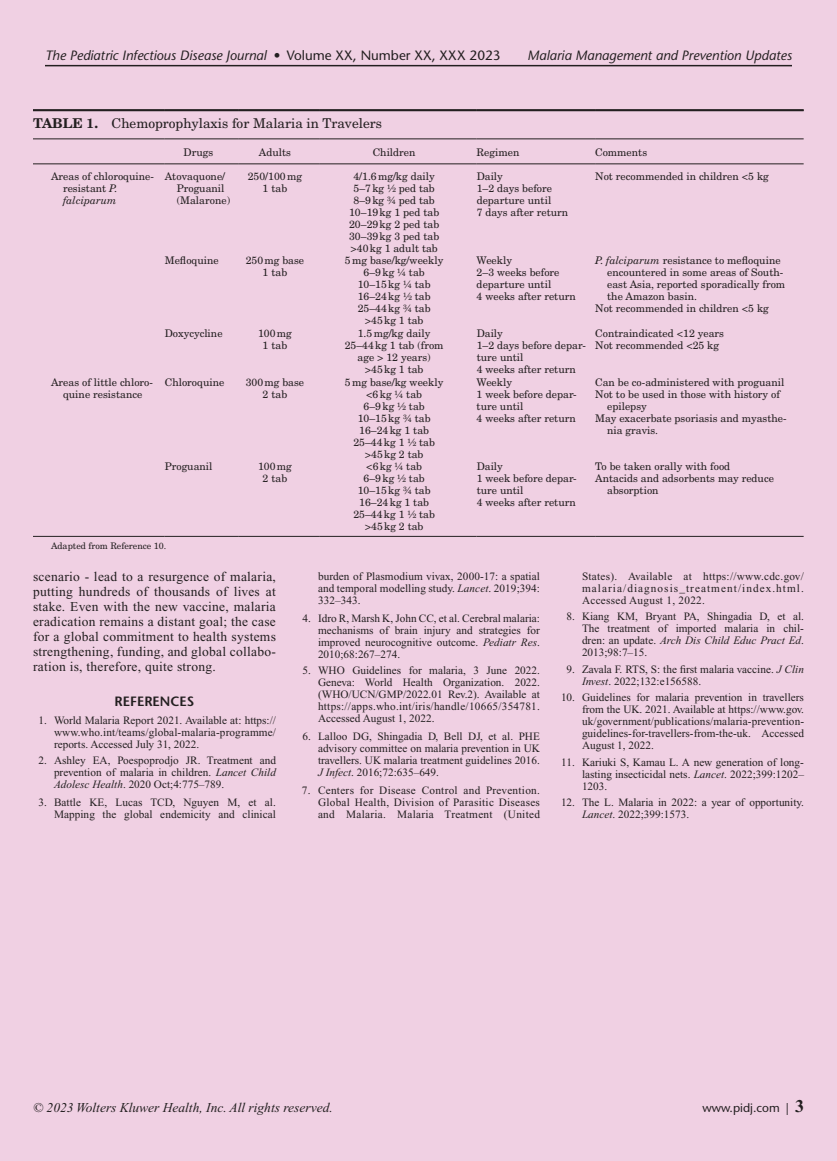
<style>
.page{position:relative;width:837px;height:1161px;background:#f0d0e3}
.page>*{position:absolute;margin:0;border:0;box-sizing:border-box;transform-origin:0 0}
.t1{font:13.5px/15px "Times New Roman PS Std";letter-spacing:.02em;color:#231f20;text-align:justify}
.t2{font:italic 500 13.5px "Stone Sans Std";color:#231f20}
.t3{font:italic 13.5px "Times New Roman PS Std";color:#231f20}
.t4{font:13.5px "New Century Schlbk";color:#231f20}
.t5{font:600 13.5px "Stone Sans Std";color:#231f20}
.t6{font:500 12px "Stone Sans Std";color:#231f20}
.t7{font:11.25px/12px "Times New Roman PS Std";color:#231f20;text-align:justify}
.t8{font:10.5px/12px "New Century Schlbk";color:#231f20;text-align:center}
.t9{font:9px "New Century Schlbk";color:#231f20}
.s1{font-style:normal}
.s2{font-weight:700}
.s3{font-style:italic}
.s4{font-family:"Times New Roman PS Std";font-weight:700;font-size:18px}
</style>
<div class="page">
<hr style="left:45px;top:65px;width:747px;height:1px;background:#231f20">
<hr style="left:33px;top:109px;width:132px;height:1px;background:#231f20">
<hr style="left:33px;top:110px;width:132px;height:1px;background:#231f20">
<hr style="left:165px;top:109px;width:73px;height:1px;background:#231f20">
<hr style="left:165px;top:110px;width:73px;height:1px;background:#231f20">
<hr style="left:238px;top:109px;width:81px;height:1px;background:#231f20">
<hr style="left:238px;top:110px;width:81px;height:1px;background:#231f20">
<hr style="left:319px;top:109px;width:158px;height:1px;background:#231f20">
<hr style="left:319px;top:110px;width:158px;height:1px;background:#231f20">
<hr style="left:477px;top:109px;width:118px;height:1px;background:#231f20">
<hr style="left:477px;top:110px;width:118px;height:1px;background:#231f20">
<hr style="left:595px;top:109px;width:209px;height:1px;background:#231f20">
<hr style="left:595px;top:110px;width:209px;height:1px;background:#231f20">
<hr style="left:33px;top:139px;width:132px;height:1px;background:#231f20">
<hr style="left:33px;top:164px;width:132px;height:1px;background:#231f20">
<hr style="left:165px;top:139px;width:73px;height:1px;background:#231f20">
<hr style="left:165px;top:164px;width:73px;height:1px;background:#231f20">
<hr style="left:238px;top:139px;width:81px;height:1px;background:#231f20">
<hr style="left:238px;top:164px;width:81px;height:1px;background:#231f20">
<hr style="left:319px;top:139px;width:158px;height:1px;background:#231f20">
<hr style="left:319px;top:164px;width:158px;height:1px;background:#231f20">
<hr style="left:477px;top:139px;width:118px;height:1px;background:#231f20">
<hr style="left:477px;top:164px;width:118px;height:1px;background:#231f20">
<hr style="left:595px;top:139px;width:209px;height:1px;background:#231f20">
<hr style="left:595px;top:164px;width:209px;height:1px;background:#231f20">
<hr style="left:33px;top:536px;width:132px;height:1px;background:#231f20">
<hr style="left:165px;top:536px;width:73px;height:1px;background:#231f20">
<hr style="left:238px;top:536px;width:81px;height:1px;background:#231f20">
<hr style="left:319px;top:536px;width:158px;height:1px;background:#231f20">
<hr style="left:477px;top:536px;width:118px;height:1px;background:#231f20">
<hr style="left:595px;top:536px;width:209px;height:1px;background:#231f20">
<p class="t2" style="left:45px;top:48px;width:457px">The Pediatric Infectious Disease Journal • <span class="s1">Volume XX, Number XX, XXX 2023</span></p>
<p class="t2" style="left:527px;top:48px;width:266px">Malaria Management and Prevention Updates</p>
<p class="t4" style="left:33px;top:115px;width:350px"><span class="s2">TABLE 1.</span> Chemoprophylaxis for Malaria in Travelers</p>
<p class="t8" style="left:184px;top:146px;width:31px">Drugs</p>
<p class="t8" style="left:259px;top:146px;width:34px">Adults</p>
<p class="t8" style="left:373px;top:146px;width:44px">Children</p>
<p class="t8" style="left:477px;top:146px;width:44px">Regimen</p>
<p class="t8" style="left:595px;top:146px;width:54px">Comments</p>
<p class="t8" style="left:63px;top:170px;width:92px;text-align:left;text-indent:-12px">Areas of chloroquine&shy;resistant <span class="s3">P. falciparum</span></p>
<p class="t8" style="left:177px;top:170px;width:55px;text-align:left;text-indent:-12px">Atovaquone/<br>Proguanil (Malarone)</p>
<p class="t8" style="left:248px;top:170px;width:56px">250/100mg<br>1 tab</p>
<p class="t8" style="left:349px;top:170px;width:92px">4/1.6mg/kg daily<br>5–7kg ½ ped tab<br>8–9kg ¾ ped tab<br>10–19kg 1 ped tab<br>20–29kg 2 ped tab<br>30–39kg 3 ped tab &gt;40kg 1 adult tab</p>
<p class="t8" style="left:477px;top:170px;width:93px;text-align:left">Daily<br>1–2 days before departure until<br>7 days after return</p>
<p class="t8" style="left:595px;top:170px;width:175px">Not recommended in children &lt;5 kg</p>
<p class="t8" style="left:165px;top:255px;width:56px">Mefloquine</p>
<p class="t8" style="left:246px;top:255px;width:60px">250mg base<br>1 tab</p>
<p class="t8" style="left:345px;top:255px;width:100px">5mg base/kg/weekly<br>6–9kg ¼ tab<br>10–15kg ¼ tab<br>16–24kg ½ tab<br>25–44kg ¾ tab &gt;45kg 1 tab</p>
<p class="t8" style="left:477px;top:255px;width:101px;text-align:left">Weekly<br>2–3 weeks before departure until<br>4 weeks after return</p>
<p class="t8" style="left:595px;top:255px;width:187px"><span class="s3">P. falciparum</span> resistance to mefloquine</p>
<p class="t8" style="left:607px;top:267px;width:178px">encountered in some areas of South-</p>
<p class="t8" style="left:607px;top:279px;width:180px">east Asia, reported sporadically from</p>
<p class="t8" style="left:607px;top:291px;width:91px">the Amazon basin.</p>
<p class="t8" style="left:595px;top:303px;width:175px">Not recommended in children &lt;5 kg</p>
<p class="t8" style="left:165px;top:327px;width:59px">Doxycycline</p>
<p class="t8" style="left:258px;top:327px;width:35px">100mg<br>1 tab</p>
<p class="t8" style="left:345px;top:327px;width:100px">1.5mg/kg daily<br>25–44kg 1 tab (from age &gt; 12 years) &gt;45kg 1 tab</p>
<p class="t8" style="left:477px;top:327px;width:111px;text-align:left">Daily<br>1–2 days before depar&shy;ture until<br>4 weeks after return</p>
<p class="t8" style="left:595px;top:327px;width:130px;text-align:left">Contraindicated &lt;12 years<br>Not recommended &lt;25 kg</p>
<p class="t8" style="left:51px;top:376px;width:104px">Areas of little chloro&shy;quine resistance</p>
<p class="t8" style="left:165px;top:376px;width:61px">Chloroquine</p>
<p class="t8" style="left:246px;top:376px;width:60px">300mg base<br>2 tab</p>
<p class="t8" style="left:345px;top:376px;width:100px">5mg base/kg weekly &lt;6kg ¼ tab<br>6–9kg ½ tab<br>10–15kg ¾ tab<br>16–24kg 1 tab<br>25–44kg 1 ½ tab &gt;45kg 2 tab</p>
<p class="t8" style="left:477px;top:376px;width:102px;text-align:left">Weekly<br>1 week before depar&shy;ture until<br>4 weeks after return</p>
<p class="t8" style="left:595px;top:376px;width:191px">Can be co-administered with proguanil</p>
<p class="t8" style="left:595px;top:388px;width:186px">Not to be used in those with history of</p>
<p class="t8" style="left:607px;top:400px;width:41px">epilepsy</p>
<p class="t8" style="left:595px;top:412px;width:193px">May exacerbate psoriasis and myasthe-</p>
<p class="t8" style="left:607px;top:424px;width:52px">nia gravis.</p>
<p class="t8" style="left:165px;top:460px;width:49px">Proguanil</p>
<p class="t8" style="left:258px;top:460px;width:35px">100mg<br>2 tab</p>
<p class="t8" style="left:353px;top:460px;width:83px">&lt;6kg ¼ tab<br>6–9kg ½ tab<br>10–15kg ¾ tab<br>16–24kg 1 tab<br>25–44kg 1 ½ tab &gt;45kg 2 tab</p>
<p class="t8" style="left:477px;top:460px;width:102px;text-align:left">Daily<br>1 week before depar&shy;ture until<br>4 weeks after return</p>
<p class="t8" style="left:595px;top:460px;width:137px">To be taken orally with food</p>
<p class="t8" style="left:595px;top:472px;width:180px">Antacids and adsorbents may reduce</p>
<p class="t8" style="left:607px;top:484px;width:53px">absorption</p>
<p class="t9" style="left:51px;top:540px;width:117px">Adapted from Reference 10.</p>
<p class="t1" style="left:33px;top:569px;width:245px">scenario - lead to a resurgence of malaria, putting hundreds of thousands of lives at stake. Even with the new vaccine, malaria eradication remains a distant goal; the case for a global commitment to health systems strengthening, funding, and global collabo&shy;ration is, therefore, quite strong.</p>
<p class="t5" style="left:115px;top:693px;width:81px">REFERENCES</p>
<p class="t7" style="left:54px;top:714px;width:224px;text-indent:-15px">1. World Malaria Report 2021. Available at: https:// www.who.int/teams/global-malaria-programme/ reports. Accessed July 31, 2022.</p>
<p class="t7" style="left:54px;top:754px;width:224px;text-indent:-15px">2. Ashley EA, Poespoprodjo JR. Treatment and prevention of malaria in children. <span class="s3">Lancet Child Adolesc Health</span>. 2020 Oct;4:775–789.</p>
<p class="t7" style="left:38px;top:796px;width:239px;text-align:right">3. Battle KE, Lucas TCD, Nguyen M, et al.<br>Mapping the global endemicity and clinical</p>
<p class="t7" style="left:318px;top:570px;width:224px">burden of Plasmodium vivax, 2000-17: a spatial and temporal modelling study. <span class="s3">Lancet</span>. 2019;394:<br>332–343.</p>
<p class="t7" style="left:318px;top:612px;width:224px;text-indent:-15px">4. Idro R, Marsh K, John CC, et al. Cerebral malaria: mechanisms of brain injury and strategies for improved neurocognitive outcome. <span class="s3">Pediatr Res</span>.<br>2010;68:267–274.</p>
<p class="t7" style="left:318px;top:664px;width:224px;text-indent:-15px">5. WHO Guidelines for malaria, 3 June 2022.<br>Geneva: World Health Organization. 2022. (WHO/UCN/GMP/2022.01 Rev.2). Available at https://apps.who.int/iris/handle/10665/354781.<br>Accessed August 1, 2022.</p>
<p class="t7" style="left:318px;top:730px;width:224px;text-indent:-15px">6. Lalloo DG, Shingadia D, Bell DJ, et al. PHE advisory committee on malaria prevention in UK travellers. UK malaria treatment guidelines 2016.<br><span class="s3">J Infect</span>. 2016;72:635–649.</p>
<p class="t7" style="left:318px;top:784px;width:224px;text-indent:-16px">7. Centers for Disease Control and Prevention.<br>Global Health, Division of Parasitic Diseases and Malaria. Malaria Treatment (United</p>
<p class="t7" style="left:582px;top:570px;width:224px">States). Available at https://www.cdc.gov/ malaria/diagnosis_treatment/index.html.<br>Accessed August 1, 2022.</p>
<p class="t7" style="left:582px;top:610px;width:223px;text-indent:-15px">8. Kiang KM, Bryant PA, Shingadia D, et al.<br>The treatment of imported malaria in chil&shy;dren: an update. <span class="s3">Arch Dis Child Educ Pract Ed</span>.<br>2013;98:7–15.</p>
<p class="t7" style="left:582px;top:663px;width:223px;text-indent:-15px">9. Zavala F. RTS, S: the first malaria vaccine. <span class="s3">J Clin<br>Invest</span>. 2022;132:e156588.</p>
<p class="t7" style="left:582px;top:691px;width:224px;text-indent:-21px">10. Guidelines for malaria prevention in travellers from the UK. 2021. Available at https://www.gov. uk/government/publications/malaria-prevention&shy;guidelines-for-travellers-from-the-uk. Accessed August 1, 2022.</p>
<p class="t7" style="left:582px;top:756px;width:224px;text-indent:-21px">11. Kariuki S, Kamau L. A new generation of long&shy;lasting insecticidal nets. <span class="s3">Lancet</span>. 2022;399:1202– 1203.</p>
<p class="t7" style="left:582px;top:796px;width:223px;text-indent:-21px">12. The L. Malaria in 2022: a year of opportunity.<br><span class="s3">Lancet</span>. 2022;399:1573.</p>
<p class="t3" style="left:33px;top:1100px;width:301px">© 2023 Wolters Kluwer Health, Inc. All rights reserved.</p>
<p class="t6" style="left:702px;top:1101px;width:103px">www.pidj.com | <span class="s4">3</span></p>
</div>
